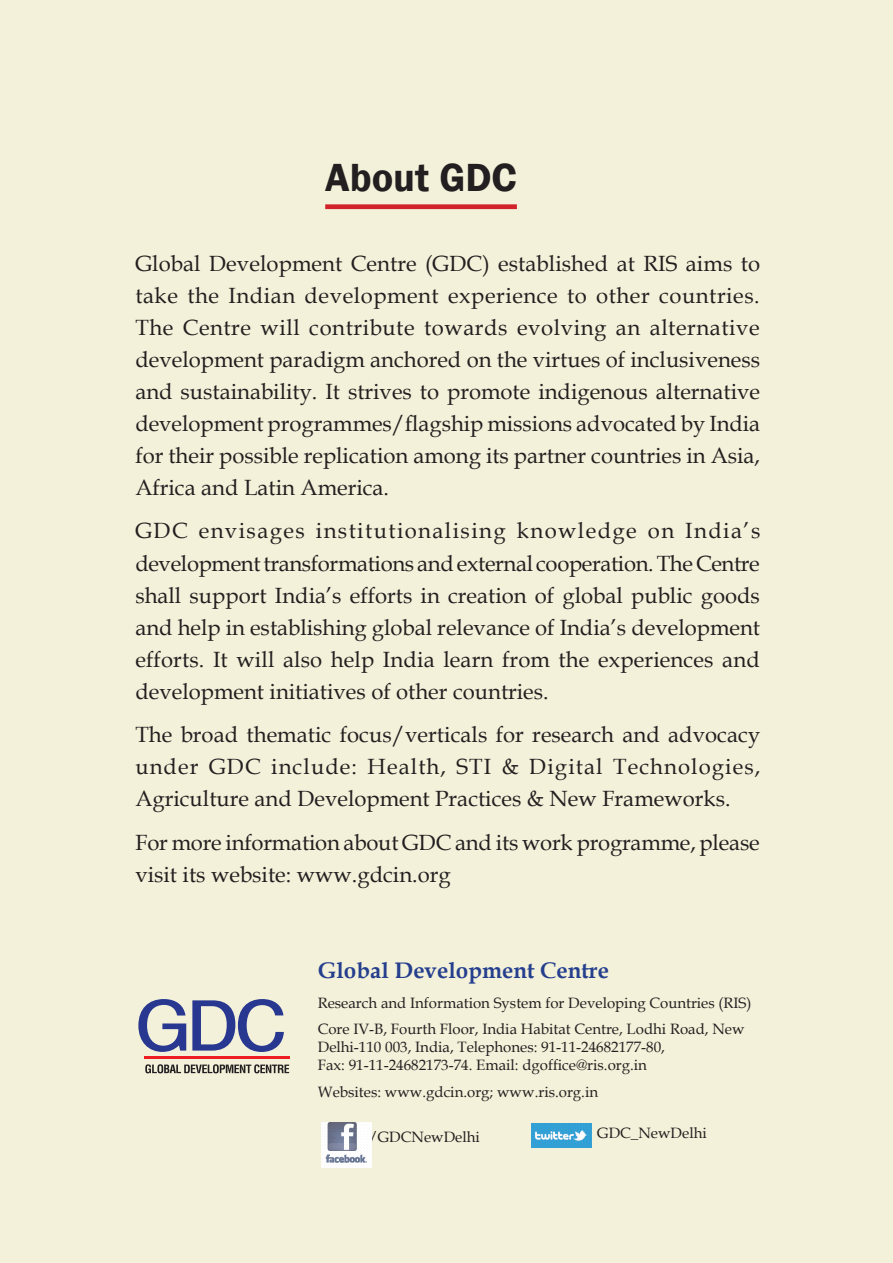
<style>
.page{position:relative;width:893px;height:1263px;background:#f4f1da}
.page>*{position:absolute;margin:0;border:0;box-sizing:border-box;transform-origin:0 0}
.t1{font:600 40.35px "Franklin Gothic";color:#231f20}
.t2{font:700 22.5px "Book Antiqua";color:#253f8e}
.t3{font:22.05px/32.1px "Book Antiqua";color:#231f20;text-align:justify}
.t4{font:15px/26.5px "Book Antiqua";color:#231f20}
</style>
<div class="page">
<div style="left:325px;top:204px;width:192px;height:5px;background:#d1232a"></div>
<img style="left:322px;top:1122px;width:49px;height:45px">
<img style="left:531px;top:1123px;width:60px;height:24px">
<hr style="left:145px;top:1056px;width:145px;height:3px;background:#ee1d23">
<svg style="left:145px;top:1064px;width:144px;height:9px"></svg>
<svg style="left:138px;top:999px;width:48px;height:53px;background:#9ba0b9"></svg>
<svg style="left:192px;top:999px;width:92px;height:53px;background:#a1a6bc"></svg>
<h1 class="t1" style="left:325px;top:153px;width:193px">About GDC</h1>
<p class="t3" style="left:135px;top:246px;width:626px">Global Development Centre (GDC) established at RIS aims to take the Indian development experience to other countries.<br>The Centre will contribute towards evolving an alternative development paradigm anchored on the virtues of inclusiveness and sustainability. It strives to promote indigenous alternative development programmes/flagship missions advocated by India for their possible replication among its partner countries in Asia, Africa and Latin America.</p>
<p class="t3" style="left:135px;top:514px;width:626px">GDC envisages institutionalising knowledge on India’s development transformations and external cooperation. The Centre shall support India’s efforts in creation of global public goods and help in establishing global relevance of India’s development efforts. It will also help India learn from the experiences and development initiatives of other countries.</p>
<p class="t3" style="left:135px;top:718px;width:626px">The broad thematic focus/verticals for research and advocacy under GDC include: Health, STI &amp; Digital Technologies, Agriculture and Development Practices &amp; New Frameworks.</p>
<p class="t3" style="left:135px;top:826px;width:626px">For more information about GDC and its work programme, please visit its website: www.gdcin.org</p>
<p class="t2" style="left:318px;top:955px;width:293px">Global Development Centre</p>
<p class="t4" style="left:318px;top:989px;width:435px">Research and Information System for Developing Countries (RIS)<br>Core IV-B, Fourth Floor, India Habitat Centre, Lodhi Road, New</p>
<p class="t4" style="left:318px;top:1038px;width:349px;line-height:18px">Delhi-110 003, India, Telephones: 91-11-24682177-80,<br>Fax: 91-11-24682173-74. Email: dgoffice@ris.org.in</p>
<p class="t4" style="left:318px;top:1078px;width:282px">Websites: www.gdcin.org; www.ris.org.in</p>
<p class="t4" style="left:369px;top:1123px;width:113px">/GDCNewDelhi</p>
<p class="t4" style="left:597px;top:1119px;width:111px">GDC_NewDelhi</p>
</div>
